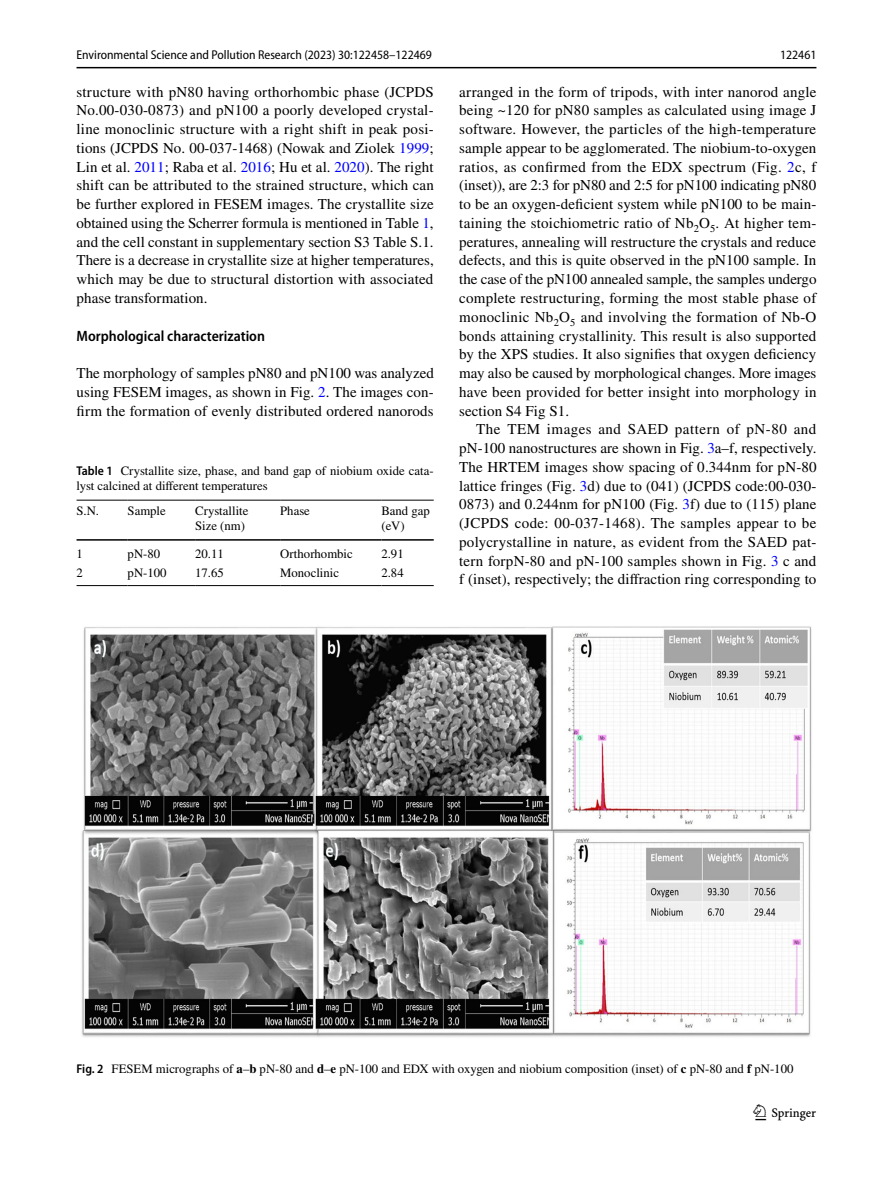
<style>
.page{position:relative;width:893px;height:1187px;background:#fff}
.page>*{position:absolute;margin:0;border:0;box-sizing:border-box;transform-origin:0 0}
.t1{font:22.5px "Springnew Regular 2";color:#000}
.t2{font:15px/18.8px "STIX";letter-spacing:.01em;color:#000;text-align:justify}
.t3{font:600 semi-condensed 15px "Myriad Pro";color:#000}
.t4{font:12.75px/15px "STIX";color:#000}
.t5{font:semi-condensed 12.75px "Myriad Pro";color:#000}
.s1{color:#00f}
.s2{font-family:"Myriad Pro";font-weight:600;font-stretch:semi-condensed}
.s3{font-weight:700}
</style>
<div class="page">
<hr style="left:77px;top:67px;width:739px;height:1px;background:#000">
<hr style="left:77px;top:499px;width:51px;height:1px;background:#000">
<hr style="left:77px;top:539px;width:51px;height:1px;background:#000">
<hr style="left:128px;top:499px;width:67px;height:1px;background:#000">
<hr style="left:128px;top:539px;width:67px;height:1px;background:#000">
<hr style="left:195px;top:499px;width:85px;height:1px;background:#000">
<hr style="left:195px;top:539px;width:85px;height:1px;background:#000">
<hr style="left:280px;top:499px;width:101px;height:1px;background:#000">
<hr style="left:280px;top:539px;width:101px;height:1px;background:#000">
<hr style="left:381px;top:499px;width:53px;height:1px;background:#000">
<hr style="left:381px;top:539px;width:53px;height:1px;background:#000">
<hr style="left:77px;top:585px;width:51px;height:1px;background:#000">
<hr style="left:128px;top:585px;width:67px;height:1px;background:#000">
<hr style="left:195px;top:585px;width:85px;height:1px;background:#000">
<hr style="left:280px;top:585px;width:101px;height:1px;background:#000">
<hr style="left:381px;top:585px;width:53px;height:1px;background:#000">
<img style="left:81px;top:626px;width:731px;height:411px">
<p class="t5" style="left:77px;top:48px;width:357px">Environmental Science and Pollution Research (2023) 30:122458–122469</p>
<p class="t5" style="left:780px;top:48px;width:38px">122461</p>
<p class="t2" style="left:77px;top:83px;width:359px">structure with pN80 having orthorhombic phase (JCPDS No.00-030-0873) and pN100 a poorly developed crystal&shy;line monoclinic structure with a right shift in peak posi&shy;tions (JCPDS No. 00-037-1468) (Nowak and Ziolek <span class="s1">1999</span>; Lin et al. <span class="s1">2011</span>; Raba et al. <span class="s1">2016</span>; Hu et al. <span class="s1">2020</span>). The right shift can be attributed to the strained structure, which can be further explored in FESEM images. The crystallite size obtained using the Scherrer formula is mentioned in Table <span class="s1">1</span>, and the cell constant in supplementary section S3 Table S.1.<br>There is a decrease in crystallite size at higher temperatures, which may be due to structural distortion with associated phase transformation.</p>
<p class="t3" style="left:77px;top:327px;width:190px">Morphological characterization</p>
<p class="t2" style="left:77px;top:364px;width:359px">The morphology of samples pN80 and pN100 was analyzed using FESEM images, as shown in Fig. <span class="s1">2</span>. The images con&shy;firm the formation of evenly distributed ordered nanorods</p>
<p class="t4" style="left:77px;top:463px;width:359px"><span class="s2">Table 1</span> Crystallite size, phase, and band gap of niobium oxide cata&shy;lyst calcined at different temperatures</p>
<p class="t4" style="left:77px;top:504px;width:24px">S.N.</p>
<p class="t4" style="left:128px;top:504px;width:40px">Sample</p>
<p class="t4" style="left:195px;top:504px;width:55px">Crystallite<br>Size (nm)</p>
<p class="t4" style="left:280px;top:504px;width:31px">Phase</p>
<p class="t4" style="left:381px;top:504px;width:50px">Band gap (eV)</p>
<p class="t4" style="left:77px;top:547px;width:8px">1</p>
<p class="t4" style="left:128px;top:547px;width:34px">pN-80</p>
<p class="t4" style="left:195px;top:547px;width:30px">20.11</p>
<p class="t4" style="left:280px;top:547px;width:74px">Orthorhombic</p>
<p class="t4" style="left:381px;top:547px;width:24px">2.91</p>
<p class="t4" style="left:77px;top:566px;width:8px">2</p>
<p class="t4" style="left:128px;top:566px;width:40px">pN-100</p>
<p class="t4" style="left:195px;top:566px;width:30px">17.65</p>
<p class="t4" style="left:280px;top:566px;width:60px">Monoclinic</p>
<p class="t4" style="left:381px;top:566px;width:24px">2.84</p>
<p class="t2" style="left:459px;top:83px;width:359px">arranged in the form of tripods, with inter nanorod angle being ~120 for pN80 samples as calculated using image J software. However, the particles of the high-temperature sample appear to be agglomerated. The niobium-to-oxygen ratios, as confirmed from the EDX spectrum (Fig. <span class="s1">2</span>c, f (inset)), are 2:3 for pN80 and 2:5 for pN100 indicating pN80 to be an oxygen-deficient system while pN100 to be main&shy;taining the stoichiometric ratio of Nb<sub>2</sub>O<sub>5</sub>. At higher tem&shy;peratures, annealing will restructure the crystals and reduce defects, and this is quite observed in the pN100 sample. In the case of the pN100 annealed sample, the samples undergo complete restructuring, forming the most stable phase of monoclinic Nb<sub>2</sub>O<sub>5</sub> and involving the formation of Nb-O bonds attaining crystallinity. This result is also supported by the XPS studies. It also signifies that oxygen deficiency may also be caused by morphological changes. More images have been provided for better insight into morphology in section S4 Fig S1.</p>
<p class="t2" style="left:459px;top:421px;width:359px;text-indent:17px">The TEM images and SAED pattern of pN-80 and pN-100 nanostructures are shown in Fig. <span class="s1">3</span>a–f, respectively.<br>The HRTEM images show spacing of 0.344nm for pN-80 lattice fringes (Fig. <span class="s1">3</span>d) due to (041) (JCPDS code:00-030- 0873) and 0.244nm for pN100 (Fig. <span class="s1">3</span>f) due to (115) plane (JCPDS code: 00-037-1468). The samples appear to be polycrystalline in nature, as evident from the SAED pat&shy;tern forpN-80 and pN-100 samples shown in Fig. <span class="s1">3</span> c and f (inset), respectively; the diffraction ring corresponding to</p>
<p class="t4" style="left:77px;top:1062px;width:718px"><span class="s2">Fig. 2</span> FESEM micrographs of <span class="s3">a</span>–<span class="s3">b</span> pN-80 and <span class="s3">d</span>–<span class="s3">e</span> pN-100 and EDX with oxygen and niobium composition (inset) of <span class="s3">c</span> pN-80 and <span class="s3">f</span> pN-100</p>
<h1 class="t1" style="left:755px;top:1104px;width:62px">1 3</h1>
</div>
